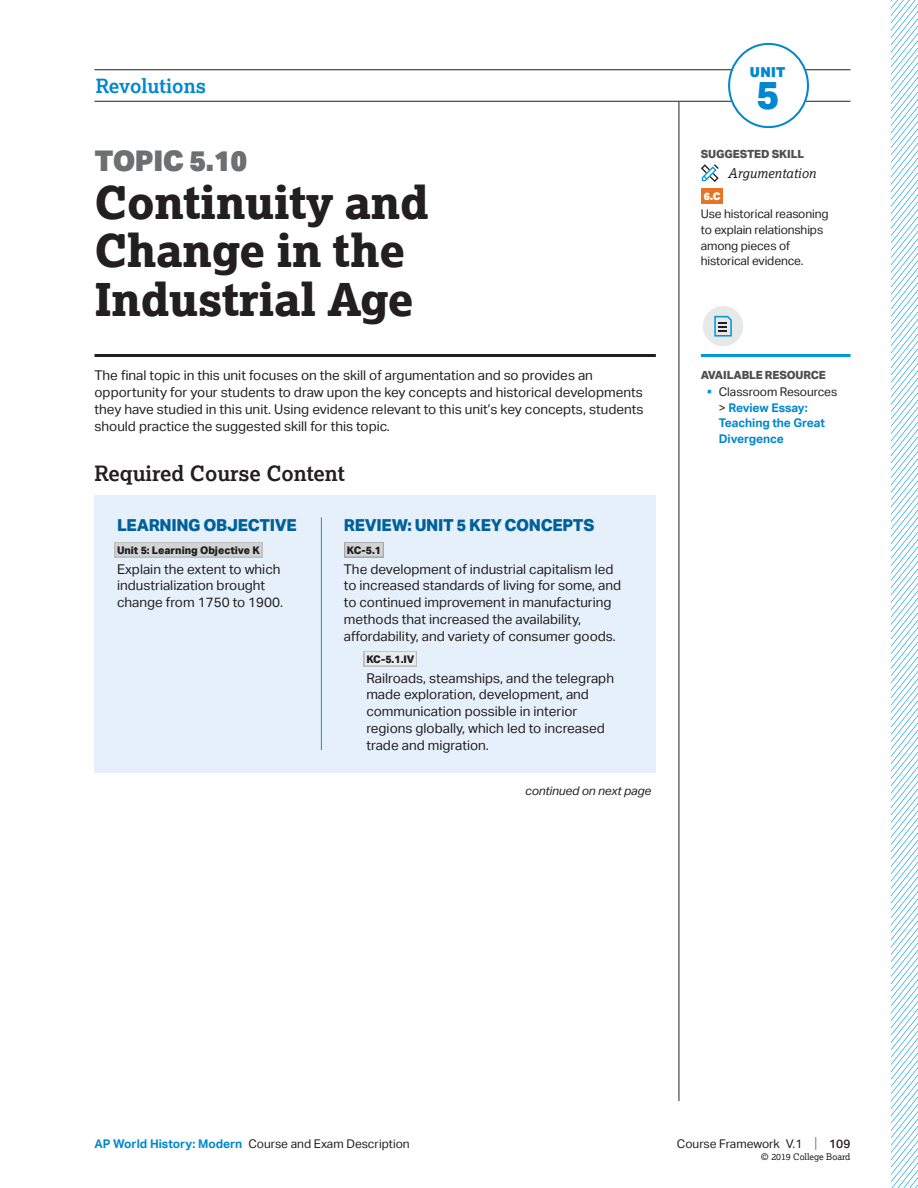
<style>
.page{position:relative;width:918px;height:1188px;background:#fff}
.page>*{position:absolute;margin:0;border:0;box-sizing:border-box;transform-origin:0 0}
.t1{font:800 45px/48px "Lexia";letter-spacing:-.01em;color:#231f20}
.t2{font:800 39.3px "Aktiv Grotesk";color:#0088ce}
.t3{font:900 28.5px "Aktiv Grotesk";letter-spacing:-.02em;color:#6d6f71}
.t4{font:700 21px "Lexia";color:#231f20}
.t5{font:700 19.5px "Lexia";color:#0088ce}
.t6{font:800 16.5px "Aktiv Grotesk";letter-spacing:-.02em;color:#00619a}
.t7{font:900 13.8px "Aktiv Grotesk";color:#0088ce}
.t8{font:13.5px/16.8px "Aktiv Grotesk";color:#231f20}
.t9{font:italic 13.5px "Lexia";color:#231f20}
.t10{font:12px/15.6px "Aktiv Grotesk";letter-spacing:-.01em;color:#231f20}
.t11{font:700 12px/15.6px "Aktiv Grotesk";letter-spacing:-.005em;color:#0088ce}
.t12{font:italic 12px "Aktiv Grotesk";letter-spacing:-.01em;color:#231f20}
.t13{font:800 11.25px "Aktiv Grotesk";letter-spacing:-.01em;color:#4f4f51}
.t14{font:800 10.5px "Aktiv Grotesk";color:#231f20}
.t15{font:900 10.5px "Aktiv Grotesk";color:#fff}
.t16{font:9px "Lexia";color:#231f20}
.s1{color:#009ada}
.s2{font-weight:400;color:#231f20}
.s3{font-weight:700;color:#0088ce}
.s4{font-size:15px;color:#808285}
.s5{font-weight:500}
</style>
<div class="page">
<hr style="left:94px;top:69px;width:756px;height:1px;background:#231f20">
<hr style="left:94px;top:101px;width:756px;height:1px;background:#231f20">
<div style="left:729px;top:44px;width:79px;height:83px;background:#fff;border-radius:50%"></div>
<div style="left:728px;top:43px;width:81px;height:85px;border:2px solid #0088ce;border-radius:50%"></div>
<hr style="left:679px;top:102px;width:1px;height:999px;background:#231f20">
<svg style="left:891px;top:0;width:27px;height:1188px"></svg>
<div style="left:703px;top:306px;width:40px;height:40px;background:#e7e8e8;border-radius:50%"></div>
<svg style="left:714px;top:316px;width:18px;height:21px"></svg>
<hr style="left:701px;top:354px;width:149px;height:3px;background:#009ada">
<hr style="left:94px;top:354px;width:562px;height:3px;background:#231f20">
<div style="left:701px;top:188px;width:22px;height:16px;background:#e57425"></div>
<svg style="left:701px;top:164px;width:18px;height:18px"></svg>
<div style="left:94px;top:495px;width:227px;height:278px;background:#e6f0fa"></div>
<div style="left:114px;top:542px;width:149px;height:16px;background:#c3c5c7"></div>
<div style="left:116px;top:543px;width:145px;height:13px;background:#d1d3d4"></div>
<div style="left:321px;top:495px;width:335px;height:278px;background:#e6f0fa"></div>
<div style="left:344px;top:542px;width:40px;height:16px;background:#b6b8bb"></div>
<div style="left:345px;top:543px;width:38px;height:13px;background:#d1d3d4"></div>
<div style="left:364px;top:651px;width:53px;height:15px;background:#c3c5c6"></div>
<div style="left:365px;top:652px;width:51px;height:13px;background:#ebecec"></div>
<hr style="left:321px;top:517px;width:1px;height:233px;background:#009ada">
<h3 class="t5" style="left:96px;top:74px;width:112px">Revolutions</h3>
<h3 class="t3" style="left:94px;top:143px;width:154px">TOPIC 5.10</h3>
<h1 class="t1" style="left:94px;top:178px;width:336px">Continuity and<br>Change in the<br>Industrial Age</h1>
<p class="t8" style="left:94px;top:367px;width:551px">The final topic in this unit focuses on the skill of argumentation and so provides an opportunity for your students to draw upon the key concepts and historical developments they have studied in this unit. Using evidence relevant to this unit’s key concepts, students should practice the suggested skill for this topic.</p>
<h3 class="t4" style="left:94px;top:460px;width:252px">Required Course Content</h3>
<p class="t6" style="left:117px;top:514px;width:181px">LEARNING OBJECTIVE</p>
<p class="t14" style="left:117px;top:543px;width:144px">Unit 5: Learning Objective K</p>
<p class="t8" style="left:117px;top:560px;width:168px">Explain the extent to which industrialization brought change from 1750 to 1900.</p>
<p class="t6" style="left:344px;top:514px;width:252px">REVIEW: UNIT 5 KEY CONCEPTS</p>
<p class="t14" style="left:347px;top:543px;width:36px">KC-5.1</p>
<p class="t8" style="left:344px;top:560px;width:279px">The development of industrial capitalism led to increased standards of living for some, and to continued improvement in manufacturing methods that increased the availability, affordability, and variety of consumer goods.</p>
<p class="t14" style="left:366px;top:652px;width:50px">KC-5.1.IV</p>
<p class="t8" style="left:366px;top:669px;width:249px">Railroads, steamships, and the telegraph made exploration, development, and communication possible in interior regions globally, which led to increased trade and migration.</p>
<p class="t12" style="left:525px;top:783px;width:128px">continued on next page</p>
<p class="t7" style="left:750px;top:63px;width:37px">UNIT</p>
<h2 class="t2" style="left:756px;top:70px;width:25px">5</h2>
<p class="t13" style="left:701px;top:146px;width:105px">SUGGESTED SKILL</p>
<p class="t9" style="left:728px;top:165px;width:90px">Argumentation</p>
<p class="t15" style="left:704px;top:189px;width:18px">6.C</p>
<p class="t10" style="left:701px;top:207px;width:129px">Use historical reasoning to explain relationships among pieces of historical evidence.</p>
<p class="t13" style="left:701px;top:368px;width:127px">AVAILABLE RESOURCE</p>
<p class="t11" style="left:719px;top:384px;width:120px;text-indent:-12px"><span class="s1">▪</span> <span class="s2">Classroom Resources &gt;</span> Review Essay:<br>Teaching the Great<br>Divergence</p>
<p class="t10" style="left:95px;top:1136px;width:317px"><span class="s3">AP World History: Modern</span> Course and Exam Description</p>
<p class="t10" style="left:677px;top:1136px;width:175px">Course Framework V.1 <span class="s4">|</span> <span class="s5">109</span></p>
<p class="t16" style="left:761px;top:1151px;width:91px">© 2019 College Board</p>
</div>
